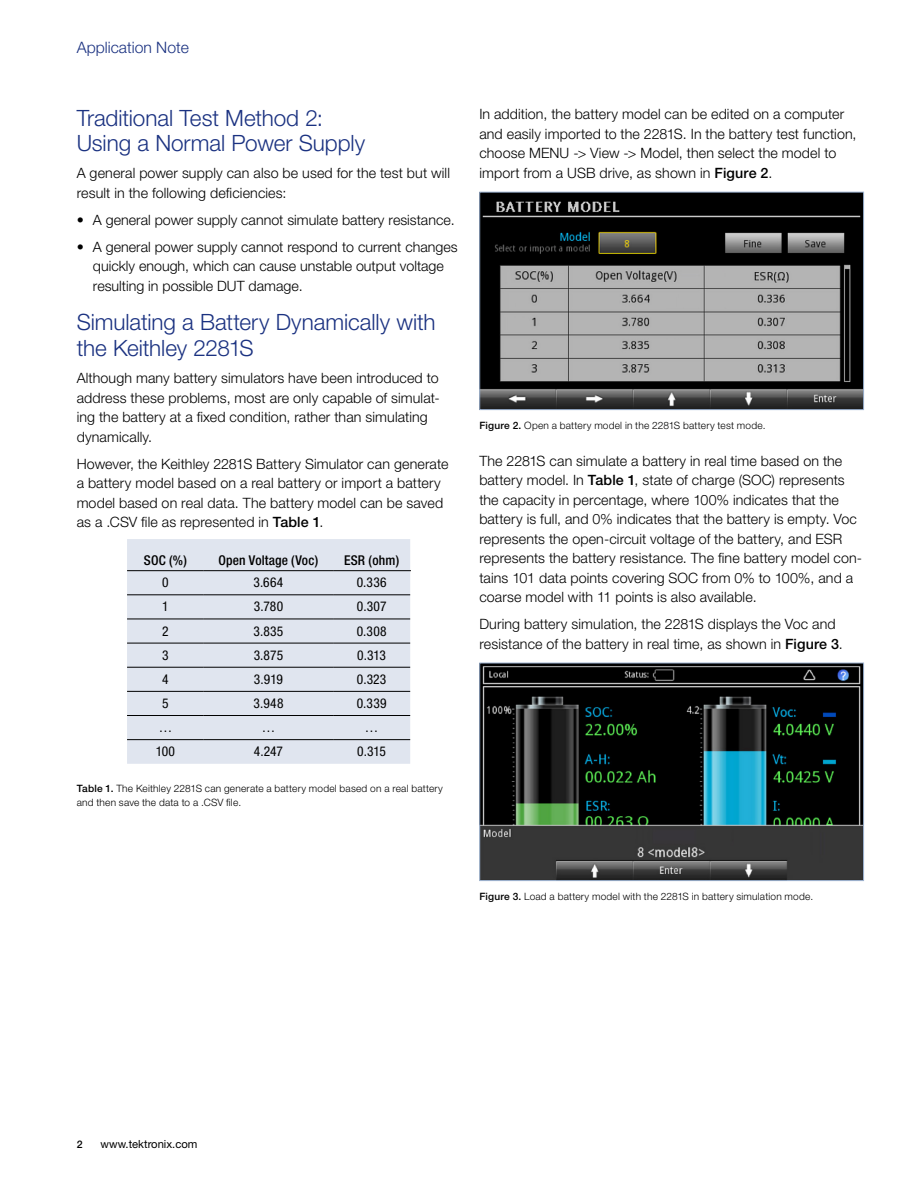
<style>
.page{position:relative;width:918px;height:1188px;background:#fff}
.page>*{position:absolute;margin:0;border:0;box-sizing:border-box;transform-origin:0 0}
.t1{font:300 22.5px/25.5px "Helvetica Neue";letter-spacing:-.005em;color:#1b3281}
.t2{font:300 15.75px "Helvetica Neue";color:#1b3281}
.t3{font:300 14.25px/19.5px "Helvetica Neue";letter-spacing:.005em;color:#000}
.t4{font:condensed 13.5px "Helvetica Neue";letter-spacing:.015em;color:#000}
.t5{font:500 condensed 13.5px "Helvetica Neue";letter-spacing:.01em;color:#000}
.t6{font:11.25px "Helvetica Neue";color:#000}
.t7{font:500 10.5px "Helvetica Neue";color:#000}
.t8{font:300 10.2px/13.5px "Helvetica Neue";letter-spacing:.02em;color:#000}
.s1{font-weight:500}
</style>
<div class="page">
<div style="left:127px;top:539px;width:283px;height:225px;background:#e0e5ef"></div>
<hr style="left:127px;top:594px;width:77px;height:1px;background:#000">
<hr style="left:204px;top:594px;width:129px;height:1px;background:#000">
<hr style="left:333px;top:594px;width:77px;height:1px;background:#000">
<hr style="left:127px;top:619px;width:77px;height:1px;background:#000">
<hr style="left:204px;top:619px;width:129px;height:1px;background:#000">
<hr style="left:333px;top:619px;width:77px;height:1px;background:#000">
<hr style="left:127px;top:667px;width:77px;height:1px;background:#000">
<hr style="left:204px;top:667px;width:129px;height:1px;background:#000">
<hr style="left:333px;top:667px;width:77px;height:1px;background:#000">
<hr style="left:127px;top:691px;width:77px;height:1px;background:#000">
<hr style="left:204px;top:691px;width:129px;height:1px;background:#000">
<hr style="left:333px;top:691px;width:77px;height:1px;background:#000">
<hr style="left:127px;top:739px;width:77px;height:1px;background:#000">
<hr style="left:204px;top:739px;width:129px;height:1px;background:#000">
<hr style="left:333px;top:739px;width:77px;height:1px;background:#000">
<hr style="left:127px;top:643px;width:77px;height:1px;background:#000">
<hr style="left:204px;top:643px;width:129px;height:1px;background:#000">
<hr style="left:333px;top:643px;width:77px;height:1px;background:#000">
<hr style="left:127px;top:715px;width:77px;height:1px;background:#000">
<hr style="left:204px;top:715px;width:129px;height:1px;background:#000">
<hr style="left:333px;top:715px;width:77px;height:1px;background:#000">
<hr style="left:127px;top:570px;width:77px;height:1px;background:#000">
<hr style="left:204px;top:570px;width:129px;height:1px;background:#000">
<hr style="left:333px;top:570px;width:78px;height:1px;background:#000">
<img style="left:481px;top:194px;width:381px;height:214px">
<div style="left:479px;top:192px;width:385px;height:218px;border:1px solid #9bb1cf"></div>
<img style="left:481px;top:665px;width:381px;height:214px">
<div style="left:479px;top:663px;width:385px;height:218px;border:1px solid #9bb1cf"></div>
<p class="t2" style="left:77px;top:37px;width:114px">Application Note</p>
<h1 class="t1" style="left:77px;top:104px;width:290px">Traditional Test Method 2:<br>Using a Normal Power Supply</h1>
<p class="t3" style="left:77px;top:163px;width:375px">A general power supply can also be used for the test but will result in the following deficiencies:</p>
<p class="t3" style="left:77px;top:210px;width:380px">• A general power supply cannot simulate battery resistance.</p>
<p class="t3" style="left:93px;top:237px;width:366px;text-indent:-16px">• A general power supply cannot respond to current changes quickly enough, which can cause unstable output voltage resulting in possible DUT damage.</p>
<h1 class="t1" style="left:77px;top:309px;width:361px">Simulating a Battery Dynamically with the Keithley 2281S</h1>
<p class="t3" style="left:77px;top:368px;width:365px">Although many battery simulators have been introduced to address these problems, most are only capable of simulat&shy;ing the battery at a fixed condition, rather than simulating dynamically.</p>
<p class="t3" style="left:77px;top:453px;width:373px">However, the Keithley 2281S Battery Simulator can generate a battery model based on a real battery or import a battery model based on real data. The battery model can be saved as a .CSV file as represented in <span class="s1">Table 1</span>.</p>
<p class="t5" style="left:144px;top:552px;width:44px">SOC (%)</p>
<p class="t5" style="left:219px;top:552px;width:101px">Open Voltage (Voc)</p>
<p class="t5" style="left:344px;top:552px;width:57px">ESR (ohm)</p>
<p class="t4" style="left:162px;top:575px;width:8px">0</p>
<p class="t4" style="left:253px;top:575px;width:32px">3.664</p>
<p class="t4" style="left:357px;top:575px;width:31px">0.336</p>
<p class="t4" style="left:162px;top:599px;width:8px">1</p>
<p class="t4" style="left:254px;top:599px;width:31px">3.780</p>
<p class="t4" style="left:357px;top:599px;width:31px">0.307</p>
<p class="t4" style="left:162px;top:623px;width:8px">2</p>
<p class="t4" style="left:253px;top:623px;width:31px">3.835</p>
<p class="t4" style="left:357px;top:623px;width:31px">0.308</p>
<p class="t4" style="left:162px;top:647px;width:8px">3</p>
<p class="t4" style="left:254px;top:647px;width:31px">3.875</p>
<p class="t4" style="left:357px;top:647px;width:30px">0.313</p>
<p class="t4" style="left:162px;top:671px;width:8px">4</p>
<p class="t4" style="left:254px;top:671px;width:30px">3.919</p>
<p class="t4" style="left:357px;top:671px;width:31px">0.323</p>
<p class="t4" style="left:162px;top:695px;width:8px">5</p>
<p class="t4" style="left:253px;top:695px;width:32px">3.948</p>
<p class="t4" style="left:357px;top:695px;width:31px">0.339</p>
<p class="t4" style="left:159px;top:720px;width:15px">…</p>
<p class="t4" style="left:262px;top:720px;width:15px">…</p>
<p class="t4" style="left:365px;top:720px;width:15px">…</p>
<p class="t4" style="left:156px;top:744px;width:21px">100</p>
<p class="t4" style="left:254px;top:744px;width:31px">4.247</p>
<p class="t4" style="left:357px;top:744px;width:30px">0.315</p>
<p class="t8" style="left:77px;top:782px;width:368px"><span class="s1">Table 1.</span> The Keithley 2281S can generate a battery model based on a real battery and then save the data to a .CSV file.</p>
<p class="t3" style="left:479px;top:104px;width:379px">In addition, the battery model can be edited on a computer and easily imported to the 2281S. In the battery test function, choose MENU -&gt; View -&gt; Model, then select the model to import from a USB drive, as shown in <span class="s1">Figure 2</span>.</p>
<p class="t8" style="left:479px;top:419px;width:288px"><span class="s1">Figure 2.</span> Open a battery model in the 2281S battery test mode.</p>
<p class="t3" style="left:479px;top:450px;width:384px">The 2281S can simulate a battery in real time based on the battery model. In <span class="s1">Table 1</span>, state of charge (SOC) represents the capacity in percentage, where 100% indicates that the battery is full, and 0% indicates that the battery is empty. Voc represents the open-circuit voltage of the battery, and ESR represents the battery resistance. The fine battery model con&shy;tains 101 data points covering SOC from 0% to 100%, and a coarse model with 11 points is also available.</p>
<p class="t3" style="left:479px;top:614px;width:365px">During battery simulation, the 2281S displays the Voc and resistance of the battery in real time, as shown in <span class="s1">Figure 3</span>.</p>
<p class="t8" style="left:479px;top:890px;width:335px"><span class="s1">Figure 3.</span> Load a battery model with the 2281S in battery simulation mode.</p>
<p class="t7" style="left:77px;top:1138px;width:7px">2</p>
<p class="t6" style="left:101px;top:1138px;width:98px">www.tektronix.com</p>
</div>
